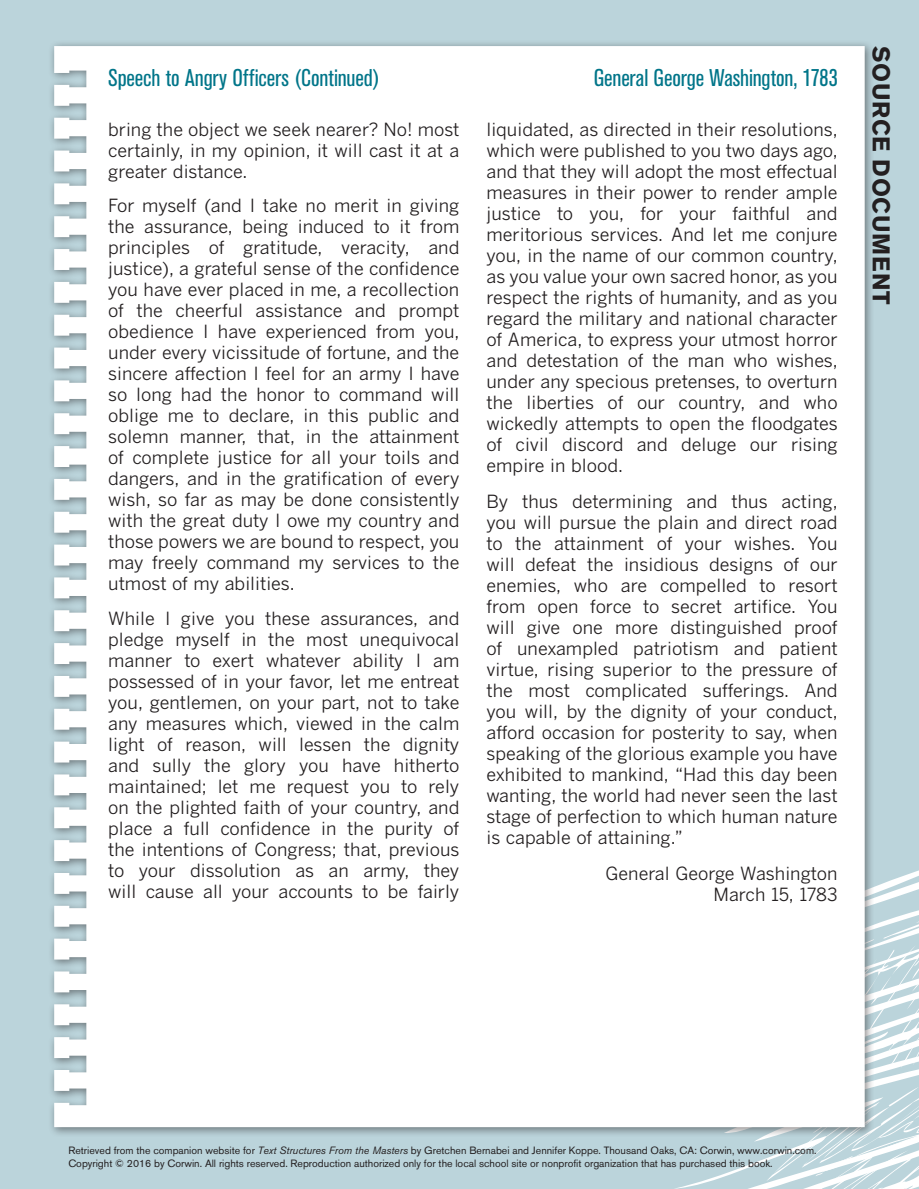
<style>
.page{position:relative;width:919px;height:1189px;background:#fff}
.page>*{position:absolute;margin:0;border:0;box-sizing:border-box;transform-origin:0 0}
.SourceDoc_title{font:condensed 24px "Akzidenz Grotesk BE";letter-spacing:-.005em;color:#007589}
.SourceDoc_title-2{font:700 24px "Akzidenz Grotesk BE";letter-spacing:.03em;color:#231f20}
.t1{font:18px/21px "Benton Gothic";color:#231f20;text-align:justify}
.source_line{font:10.5px "Akzidenz Grotesk BE";color:#231f20}
.s1{font-style:italic}
</style>
<div class="page">
<div style="left:0;top:0;width:918px;height:1188px;background:#bbd4db"></div>
<svg style="left:658px;top:841px;width:261px;height:348px"></svg>
<div style="left:48px;top:40px;width:826px;height:1097px;background:#231f20;opacity:.5"></div>
<div style="left:54px;top:46px;width:810px;height:1080px;background:#fff"></div>
<p class="SourceDoc_title" style="left:108px;top:65px;width:273px">Speech to Angry Officers (Continued)</p>
<p class="SourceDoc_title" style="left:593px;top:65px;width:245px">General George Washington, 1783</p>
<p class="t1" style="left:108px;top:118px;width:353px">bring the object we seek nearer? No! most certainly, in my opinion, it will cast it at a greater distance.</p>
<p class="t1" style="left:108px;top:195px;width:353px">For myself (and I take no merit in giving the assurance, being induced to it from principles of gratitude, veracity, and justice), a grateful sense of the confidence you have ever placed in me, a recollection of the cheerful assistance and prompt obedience I have experienced from you, under every vicissitude of fortune, and the sincere affection I feel for an army I have so long had the honor to command will oblige me to declare, in this public and solemn manner, that, in the attainment of complete justice for all your toils and dangers, and in the gratification of every wish, so far as may be done consistently with the great duty I owe my country and those powers we are bound to respect, you may freely command my services to the utmost of my abilities.</p>
<p class="t1" style="left:108px;top:607px;width:353px">While I give you these assurances, and pledge myself in the most unequivocal manner to exert whatever ability I am possessed of in your favor, let me entreat you, gentlemen, on your part, not to take any measures which, viewed in the calm light of reason, will lessen the dignity and sully the glory you have hitherto maintained; let me request you to rely on the plighted faith of your country, and place a full confidence in the purity of the intentions of Congress; that, previous to your dissolution as an army, they will cause all your accounts to be fairly</p>
<p class="t1" style="left:486px;top:118px;width:353px">liquidated, as directed in their resolutions, which were published to you two days ago, and that they will adopt the most effectual measures in their power to render ample justice to you, for your faithful and meritorious services. And let me conjure you, in the name of our common country, as you value your own sacred honor, as you respect the rights of humanity, and as you regard the military and national character of America, to express your utmost horror and detestation of the man who wishes, under any specious pretenses, to overturn the liberties of our country, and who wickedly attempts to open the floodgates of civil discord and deluge our rising empire in blood.</p>
<p class="t1" style="left:486px;top:490px;width:353px">By thus determining and thus acting, you will pursue the plain and direct road to the attainment of your wishes. You will defeat the insidious designs of our enemies, who are compelled to resort from open force to secret artifice. You will give one more distinguished proof of unexampled patriotism and patient virtue, rising superior to the pressure of the most complicated sufferings. And you will, by the dignity of your conduct, afford occasion for posterity to say, when speaking of the glorious example you have exhibited to mankind, “Had this day been wanting, the world had never seen the last stage of perfection to which human nature is capable of attaining.”</p>
<p class="t1" style="left:605px;top:862px;width:234px;text-align:right">General George Washington<br>March 15, 1783</p>
<p class="SourceDoc_title-2" style="left:895px;top:46px;width:259px;rotate:90deg">SOURCE DOCUMENT</p>
<p class="source_line" style="left:68px;top:1143px;width:749px">Retrieved from the companion website for <span class="s1">Text Structures From the Masters</span> by Gretchen Bernabei and Jennifer Koppe. Thousand Oaks, CA: Corwin, www.corwin.com.</p>
<p class="source_line" style="left:68px;top:1157px;width:705px">Copyright © 2016 by Corwin. All rights reserved. Reproduction authorized only for the local school site or nonprofit organization that has purchased this book.</p>
</div>
